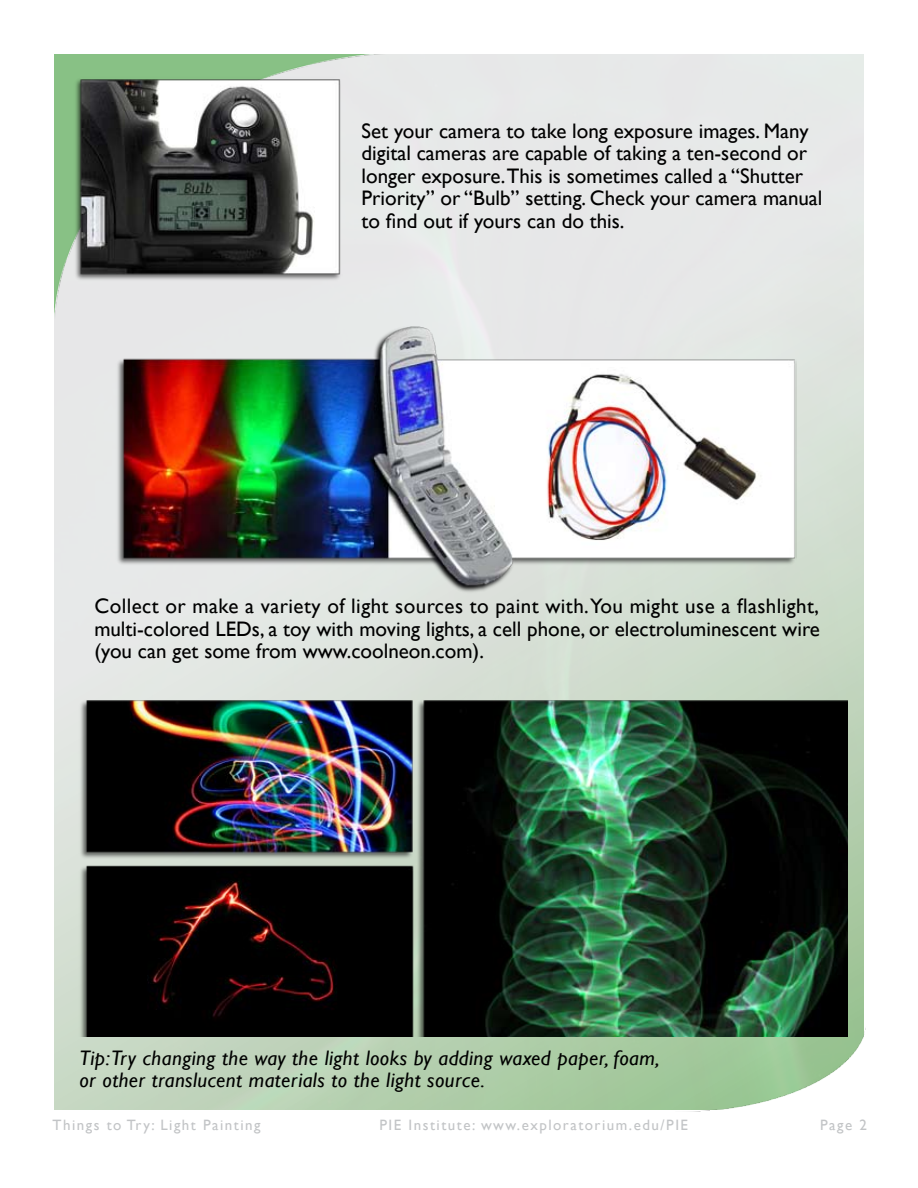
<style>
.page{position:relative;width:918px;height:1188px;background:#fff}
.page>*{position:absolute;margin:0;border:0;box-sizing:border-box;transform-origin:0 0}
.t1{font:21px/22.5px "Gill Sans";color:#000}
.t2{font:italic 21px/22.5px "Gill Sans";letter-spacing:.02em;color:#000}
.t3{font:15px "Gill Sans";letter-spacing:.1em;color:#c2c4c6}
</style>
<div class="page">
<img style="left:54px;top:54px;width:810px;height:1056px">
<img style="left:54px;top:54px;width:362px;height:265px">
<img style="left:675px;top:1020px;width:191px;height:92px">
<img style="left:74px;top:76px;width:268px;height:205px">
<img style="left:116px;top:324px;width:681px;height:269px">
<img style="left:78px;top:699px;width:770px;height:337px">
<p class="t1" style="left:362px;top:119px;width:463px">Set your camera to take long exposure images. Many digital cameras are capable of taking a ten-second or longer exposure.This is sometimes called a “Shutter Priority” or “Bulb” setting. Check your camera manual to find out if yours can do this.</p>
<p class="t1" style="left:94px;top:595px;width:727px;text-align:justify">Collect or make a variety of light sources to paint with. You might use a flashlight, multi-colored LEDs, a toy with moving lights, a cell phone, or electroluminescent wire (you can get some from www.coolneon.com).</p>
<p class="t2" style="left:80px;top:1046px;width:582px">Tip: Try changing the way the light looks by adding waxed paper, foam, or other translucent materials to the light source.</p>
<p class="t3" style="left:52px;top:1116px;width:210px">Things to Try: Light Painting</p>
<p class="t3" style="left:379px;top:1116px;width:310px">PIE Institute: www.exploratorium.edu/PIE</p>
<p class="t3" style="left:820px;top:1116px;width:48px">Page 2</p>
</div>
